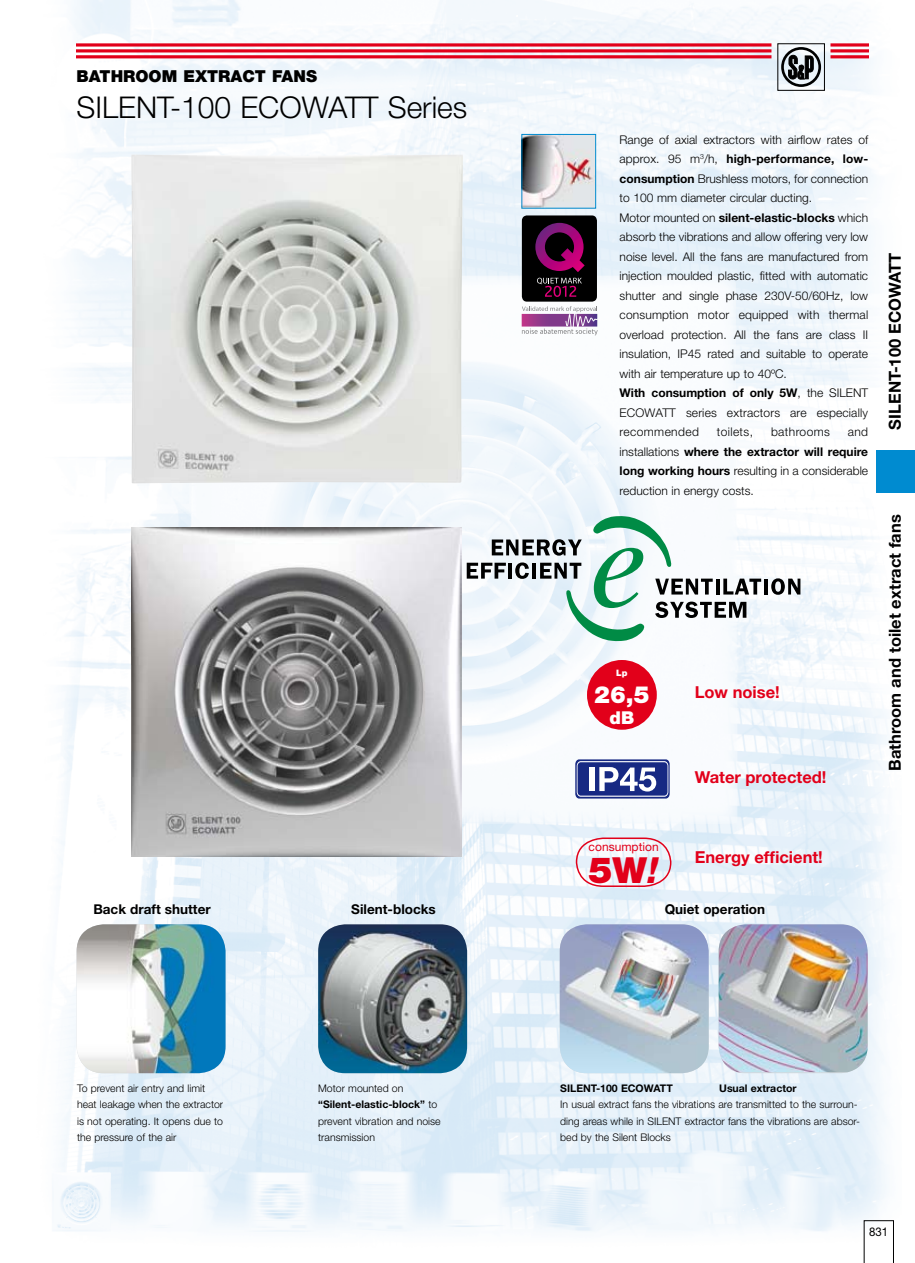
<style>
.page{position:relative;width:915px;height:1263px;background:#fff}
.page>*{position:absolute;margin:0;border:0;box-sizing:border-box;transform-origin:0 0}
.t1{font:900 36px "Helvetica Neue";color:#e2001a}
.t2{font:300 30px "Helvetica Neue";color:#000}
.t3{font:900 23.55px "Helvetica Neue";color:#fff}
.t4{font:900 17.7px "Helvetica Neue";color:#fff}
.t5{font:700 16.5px "Helvetica Neue";color:#000}
.t6{font:700 16.5px "Helvetica Neue";color:#e2001a}
.t7{font:900 16.5px "Helvetica Neue";color:#000}
.t8{font:700 13.5px "Helvetica Neue";color:#000}
.t9{font:300 12px/19.5px "Helvetica Neue";color:#000}
.t10{font:300 12px "Helvetica Neue";letter-spacing:.03em;color:#000}
.t11{font:12px "Helvetica Neue";color:#e2001a}
.t12{font:12px "Helvetica Neue";color:#000;scale:.95 1}
.t13{font:300 10.5px/16.5px "Helvetica Neue";color:#000}
.t14{font:700 10.5px "Helvetica Neue";color:#000}
.t15{font:900 8.85px "Helvetica Neue";color:#fff}
.s1{font-weight:700}
.s2{font-family:"Helvetica Neue LT Std";font-weight:800;font-style:italic}
</style>
<div class="page">
<img style="left:53px;top:0;width:847px;height:1263px">
<div style="left:780px;top:47px;width:40px;height:40px;border:3px solid #000;border-radius:50%"></div>
<svg style="left:788px;top:55px;width:25px;height:24px"></svg>
<svg style="left:77px;top:43px;width:694px;height:4px;background:#e53247"></svg>
<hr style="left:77px;top:49px;width:694px;height:3px;background:#e2001a">
<hr style="left:77px;top:55px;width:694px;height:3px;background:#e2001a">
<svg style="left:830px;top:43px;width:37px;height:4px"></svg>
<hr style="left:830px;top:49px;width:37px;height:3px;background:#e2001a">
<hr style="left:830px;top:55px;width:37px;height:3px;background:#e2001a">
<div style="left:876px;top:451px;width:38px;height:42px;background:#008bd0"></div>
<img style="left:77px;top:924px;width:148px;height:149px">
<img style="left:318px;top:924px;width:149px;height:149px">
<img style="left:559px;top:924px;width:149px;height:149px">
<img style="left:718px;top:924px;width:149px;height:148px">
<svg style="left:466px;top:516px;width:294px;height:125px"></svg>
<svg style="left:763px;top:579px;width:4px;height:15px"></svg>
<svg style="left:771px;top:578px;width:29px;height:17px"></svg>
<svg style="left:575px;top:759px;width:94px;height:39px"></svg>
<svg style="left:575px;top:837px;width:97px;height:51px"></svg>
<div style="left:586px;top:660px;width:70px;height:70px;background:#e2001a;border-radius:50%"></div>
<img style="left:131px;top:155px;width:332px;height:328px">
<img style="left:132px;top:527px;width:329px;height:330px">
<img style="left:523px;top:136px;width:71px;height:71px">
<div style="left:521px;top:134px;width:75px;height:75px;border:1px solid #008bd0"></div>
<svg style="left:521px;top:215px;width:76px;height:120px;background:#5a3a54"></svg>
<svg style="left:863px;top:1220px;width:30px;height:43px"></svg>
<h3 class="t7" style="left:77px;top:66px;width:229px">BATHROO M EXTRACT FANS</h3>
<h2 class="t2" style="left:77px;top:89px;width:392px">SILENT-100 ECOWATT Series</h2>
<p class="t9" style="left:619px;top:130px;width:250px">Range of axial extractors with airflow rates of approx. 95 m<sup>3</sup>/h, <span class="s1">high-performance, low&shy;consumption</span> Brushless motors, for connection to 100 mm diameter circular ducting.<br>Motor mounted on <span class="s1">silent-elastic-blocks</span> which absorb the vibrations and allow offering very low noise level. All the fans are manufactured from injection moulded plastic, fitted with automatic shutter and single phase 230V-50/60Hz, low consumption motor equipped with thermal overload protection. All the fans are class II insulation, IP45 rated and suitable to operate with air temperature up to 40ºC.<br><span class="s1">With consumption of only 5W</span>, the SILENT ECOWATT series extractors are especially recommended</p>
<p class="t9" style="left:619px;top:422px;width:250px;text-align:justify;text-indent:228px">and installations <span class="s1">where the extractor will require long working hours</span> resulting in a considerable reduction in energy costs.</p>
<p class="t10" style="left:716px;top:425px;width:38px">toilets,</p>
<p class="t10" style="left:770px;top:425px;width:60px">bathrooms</p>
<h3 class="t5" style="left:884px;top:429px;width:178px;rotate:-90deg">SILENT-100 ECOWATT</h3>
<p class="t15" style="left:616px;top:667px;width:13px">Lp</p>
<h3 class="t3" style="left:594px;top:680px;width:57px">26,5</h3>
<h3 class="t4" style="left:609px;top:707px;width:26px">dB</h3>
<h3 class="t6" style="left:694px;top:682px;width:86px">Low noise!</h3>
<h3 class="t6" style="left:694px;top:766px;width:133px">Water protected!</h3>
<h3 class="t5" style="left:884px;top:771px;width:258px;rotate:-90deg">Bathroom and toilet extract fans</h3>
<p class="t11" style="left:588px;top:839px;width:72px">consumption</p>
<h1 class="t1" style="left:588px;top:848px;width:72px">5W<span class="s2">!</span></h1>
<h3 class="t6" style="left:694px;top:846px;width:130px">Energy efficient!</h3>
<p class="t8" style="left:93px;top:900px;width:119px">Back draft shutter</p>
<p class="t8" style="left:351px;top:900px;width:86px">Silent-blocks</p>
<p class="t8" style="left:664px;top:901px;width:102px">Quiet operation</p>
<p class="t13" style="left:77px;top:1079px;width:148px">To prevent air entry and limit heat leakage when the extractor is not operating. It opens due to the pressure of the air</p>
<p class="t13" style="left:318px;top:1079px;width:124px">Motor mounted on <span class="s1">“Silent-elastic-block”</span> to prevent vibration and noise transmission</p>
<p class="t14" style="left:560px;top:1081px;width:114px">SILENT-100 ECOWATT</p>
<p class="t14" style="left:719px;top:1081px;width:79px">Usual extractor</p>
<p class="t13" style="left:560px;top:1096px;width:301px">In usual extract fans the vibrations are transmitted to the surroun&shy;ding areas while in SILENT extractor fans the vibrations are absor&shy;bed by the Silent Blocks</p>
<p class="t12" style="left:869px;top:1225px;width:22px">831</p>
</div>
